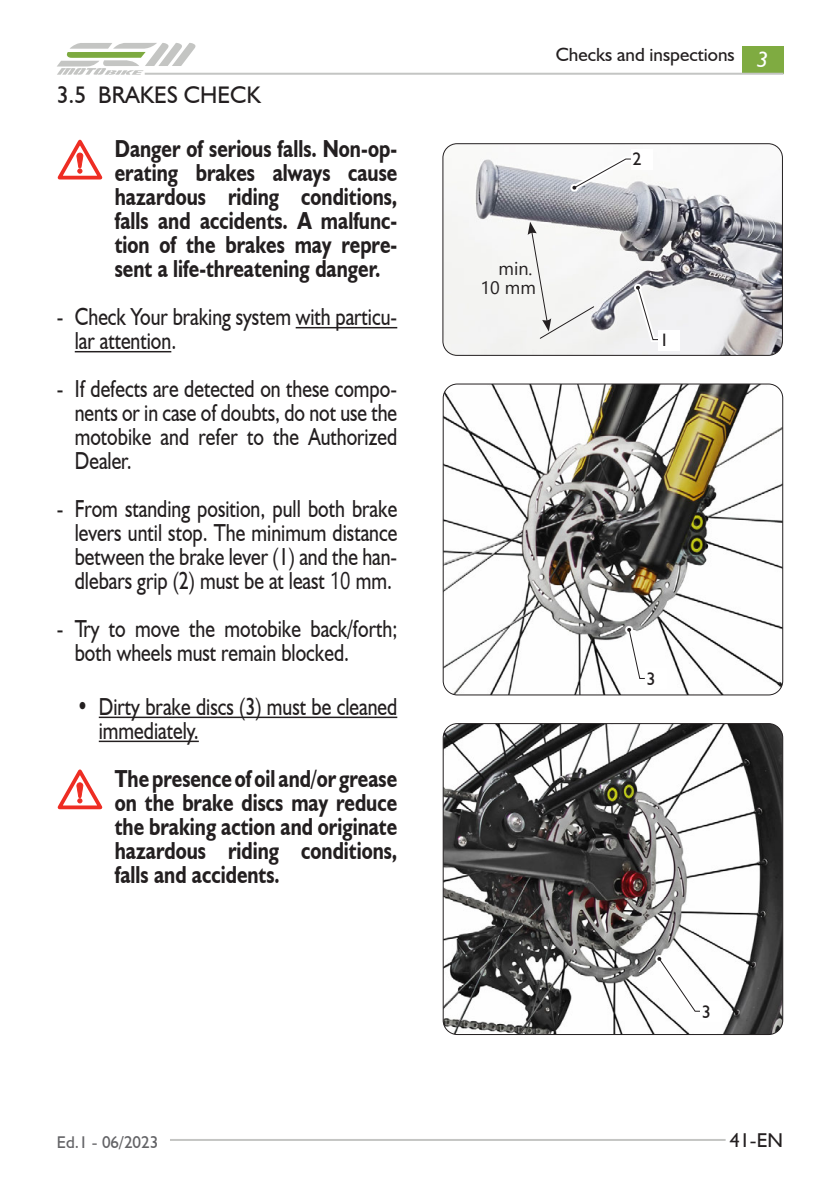
<style>
.page{position:relative;width:840px;height:1191px;background:#fff}
.page>*{position:absolute;margin:0;border:0;box-sizing:border-box;transform-origin:0 0}
.t1{font:24.6px/24px "Humanist 521 BT";color:#231f20;scale:.8 1}
.t2{font:700 24.6px/24px "Humanist 521 BT";color:#231f20;text-align:justify;scale:.8 1}
.t3{font:24px "Humanist 521 BT";color:#231f20}
.t4{font:italic 22px "Humanist 521 BT";color:#fff}
.t5{font:20px "Humanist 521 BT";color:#231f20}
.t6{font:19px "Humanist 521 BT";color:#231f20}
.t7{font:18px/19px "Segoe UI";color:#231f20;text-align:right}
.t8{font:18px "Humanist 521 BT";color:#231f20}
.t9{font:17px "Humanist 521 BT";color:#636366}
.s1{font-family:"Segoe UI";font-size:24px}
</style>
<div class="page">
<div style="left:741px;top:46px;width:42px;height:28px;background:#7fab41"></div>
<hr style="left:145px;top:73px;width:638px;height:2px;background:#c4c5c3">
<hr style="left:170px;top:1139px;width:555px;height:2px;background:#c4c5c3">
<svg style="left:57px;top:43px;width:139px;height:32px"></svg>
<img style="left:444px;top:144px;width:338px;height:211px">
<div style="left:442px;top:143px;width:340px;height:213px;border:1px solid #231f20;border-radius:14px"></div>
<img style="left:444px;top:384px;width:338px;height:311px">
<div style="left:442px;top:383px;width:340px;height:312px;border:1px solid #231f20;border-radius:14px"></div>
<img style="left:444px;top:723px;width:338px;height:311px">
<div style="left:442px;top:723px;width:340px;height:312px;border:1px solid #231f20;border-radius:14px"></div>
<svg style="left:527px;top:222px;width:67px;height:118px"></svg>
<svg style="left:652px;top:952px;width:52px;height:64px"></svg>
<div style="left:699px;top:1001px;width:22px;height:20px;background:#fff"></div>
<svg style="left:622px;top:624px;width:27px;height:59px"></svg>
<div style="left:644px;top:669px;width:22px;height:20px;background:#fff"></div>
<svg style="left:631px;top:281px;width:31px;height:63px"></svg>
<div style="left:657px;top:330px;width:22px;height:20px;background:#fff"></div>
<svg style="left:567px;top:154px;width:68px;height:40px"></svg>
<div style="left:630px;top:149px;width:22px;height:21px;background:#fff"></div>
<hr style="left:295px;top:327px;width:102px;height:1px;background:#231f20">
<hr style="left:75px;top:351px;width:96px;height:1px;background:#231f20">
<hr style="left:99px;top:716px;width:298px;height:2px;background:#231f20">
<hr style="left:99px;top:740px;width:100px;height:2px;background:#231f20">
<svg style="left:57px;top:139px;width:46px;height:41px"></svg>
<svg style="left:57px;top:769px;width:46px;height:41px"></svg>
<p class="t3" style="left:57px;top:80px;width:206px">3.5 BRAKES CHECK</p>
<p class="t2" style="left:115px;top:136px;width:354px">Danger of serious falls. Non-op&shy;erating brakes always cause hazardous riding conditions, falls and accidents. A malfunc&shy;tion of the brakes may repre&shy;sent a life-threatening danger.</p>
<p class="t1" style="left:75px;top:304px;width:404px;text-indent:-18px">- Check Your braking system with particu&shy;lar attention.</p>
<p class="t1" style="left:75px;top:376px;width:404px;text-align:justify;text-indent:-18px">- If defects are detected on these compo&shy;nents or in case of doubts, do not use the motobike and refer to the Authorized Dealer.</p>
<p class="t1" style="left:75px;top:496px;width:404px;text-align:justify;text-indent:-18px">- From standing position, pull both brake levers until stop. The minimum distance between the brake lever (1) and the han&shy;dlebars grip (2) must be at least <span class="s1">10</span> mm.</p>
<p class="t1" style="left:75px;top:616px;width:404px;text-indent:-18px">- Try to move the motobike back/forth; both wheels must remain blocked.</p>
<p class="t1" style="left:99px;top:693px;width:374px;text-indent:-22px">• Dirty brake discs (3) must be cleaned immediately.</p>
<p class="t2" style="left:115px;top:765px;width:354px">The presence of oil and/or grease on the brake discs may reduce the braking action and originate hazardous riding conditions, falls and accidents.</p>
<p class="t9" style="left:57px;top:1132px;width:103px">Ed.1 - 06/2023</p>
<p class="t6" style="left:555px;top:43px;width:180px">Checks and inspections</p>
<p class="t4" style="left:756px;top:46px;width:13px">3</p>
<p class="t8" style="left:632px;top:148px;width:11px">2</p>
<p class="t7" style="left:480px;top:257px;width:57px">min.<br>10 mm</p>
<p class="t8" style="left:659px;top:329px;width:11px">1</p>
<p class="t8" style="left:646px;top:667px;width:11px">3</p>
<p class="t8" style="left:701px;top:1000px;width:11px">3</p>
<p class="t5" style="left:729px;top:1128px;width:55px">41-EN</p>
</div>
